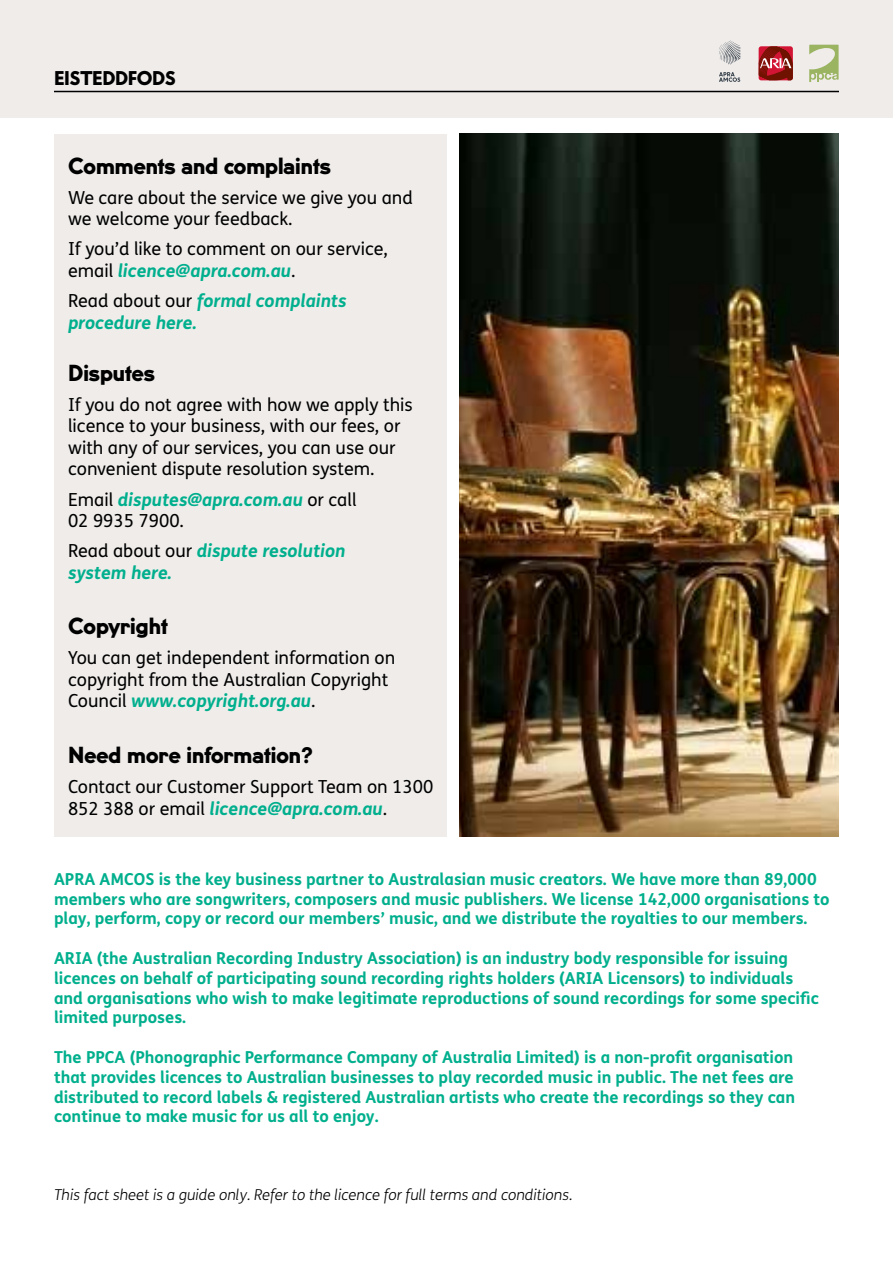
<style>
.page{position:relative;width:893px;height:1263px;background:#fff}
.page>*{position:absolute;margin:0;border:0;box-sizing:border-box;transform-origin:0 0}
.t1{font:900 21px "U8";color:#000}
.t2{font:18px/21.6px "FS Me";color:#000}
.t3{font:italic 700 18px/21.6px "FS Me";color:#00af8d}
.t4{font:900 18px "U8";letter-spacing:-.015em;color:#000}
.t5{font:700 16.5px/19.8px "FS Me";color:#00af8d}
.t6{font:italic 300 15px "FS Me";color:#000}
.s1{font-weight:700;font-style:italic;color:#00af8d}
.s2{font-weight:400;font-style:normal;color:#000}
</style>
<div class="page">
<div style="left:0;top:0;width:893px;height:118px;background:#efecea"></div>
<hr style="left:54px;top:91px;width:785px;height:1px;background:#000">
<svg style="left:719px;top:72px;width:21px;height:10px"></svg>
<svg style="left:719px;top:41px;width:21px;height:23px"></svg>
<svg style="left:759px;top:46px;width:34px;height:34px"></svg>
<svg style="left:809px;top:45px;width:30px;height:37px"></svg>
<div style="left:54px;top:134px;width:392px;height:703px;background:#efecea"></div>
<img style="left:459px;top:134px;width:380px;height:703px">
<p class="t4" style="left:54px;top:63px;width:123px">EISTEDDFODS</p>
<p class="t1" style="left:68px;top:149px;width:264px">Comments and complaints</p>
<p class="t2" style="left:68px;top:186px;width:346px">We care about the service we give you and we welcome your feedback.</p>
<p class="t2" style="left:68px;top:238px;width:321px">If you’d like to comment on our service, email <span class="s1">licence@apra.com.au</span>.</p>
<p class="t3" style="left:68px;top:289px;width:280px"><span class="s2">Read about our</span> formal complaints procedure here.</p>
<p class="t1" style="left:68px;top:356px;width:88px">Disputes</p>
<p class="t2" style="left:68px;top:393px;width:346px">If you do not agree with how we apply this licence to your business, with our fees, or with any of our services, you can use our convenient dispute resolution system.</p>
<p class="t2" style="left:68px;top:488px;width:290px">Email <span class="s1">disputes@apra.com.au</span> or call<br>02 9935 7900.</p>
<p class="t3" style="left:68px;top:539px;width:279px"><span class="s2">Read about our</span> dispute resolution system here.</p>
<p class="t1" style="left:68px;top:609px;width:101px">Copyright</p>
<p class="t2" style="left:68px;top:647px;width:329px">You can get independent information on copyright from the Australian Copyright<br>Council <span class="s1">www.copyright.org.au</span>.</p>
<p class="t1" style="left:68px;top:738px;width:246px">Need more information?</p>
<p class="t2" style="left:68px;top:775px;width:367px">Contact our Customer Support Team on 1300<br>852 388 or email <span class="s1">licence@apra.com.au</span>.</p>
<p class="t5" style="left:54px;top:868px;width:777px">APRA AMCOS is the key business partner to Australasian music creators. We have more than 89,000 members who are songwriters, composers and music publishers. We license 142,000 organisations to play, perform, copy or record our members’ music, and we distribute the royalties to our members.</p>
<p class="t5" style="left:54px;top:947px;width:766px">ARIA (the Australian Recording Industry Association) is an industry body responsible for issuing licences on behalf of participating sound recording rights holders (ARIA Licensors) to individuals and organisations who wish to make legitimate reproductions of sound recordings for some specific limited purposes.</p>
<p class="t5" style="left:54px;top:1046px;width:743px;text-align:justify">The PPCA (Phonographic Performance Company of Australia Limited) is a non-profit organisation that provides licences to Australian businesses to play recorded music in public. The net fees are distributed to record labels &amp; registered Australian artists who create the recordings so they can continue to make music for us all to enjoy.</p>
<p class="t6" style="left:54px;top:1185px;width:520px">This fact sheet is a guide only. Refer to the licence for full terms and conditions.</p>
</div>
